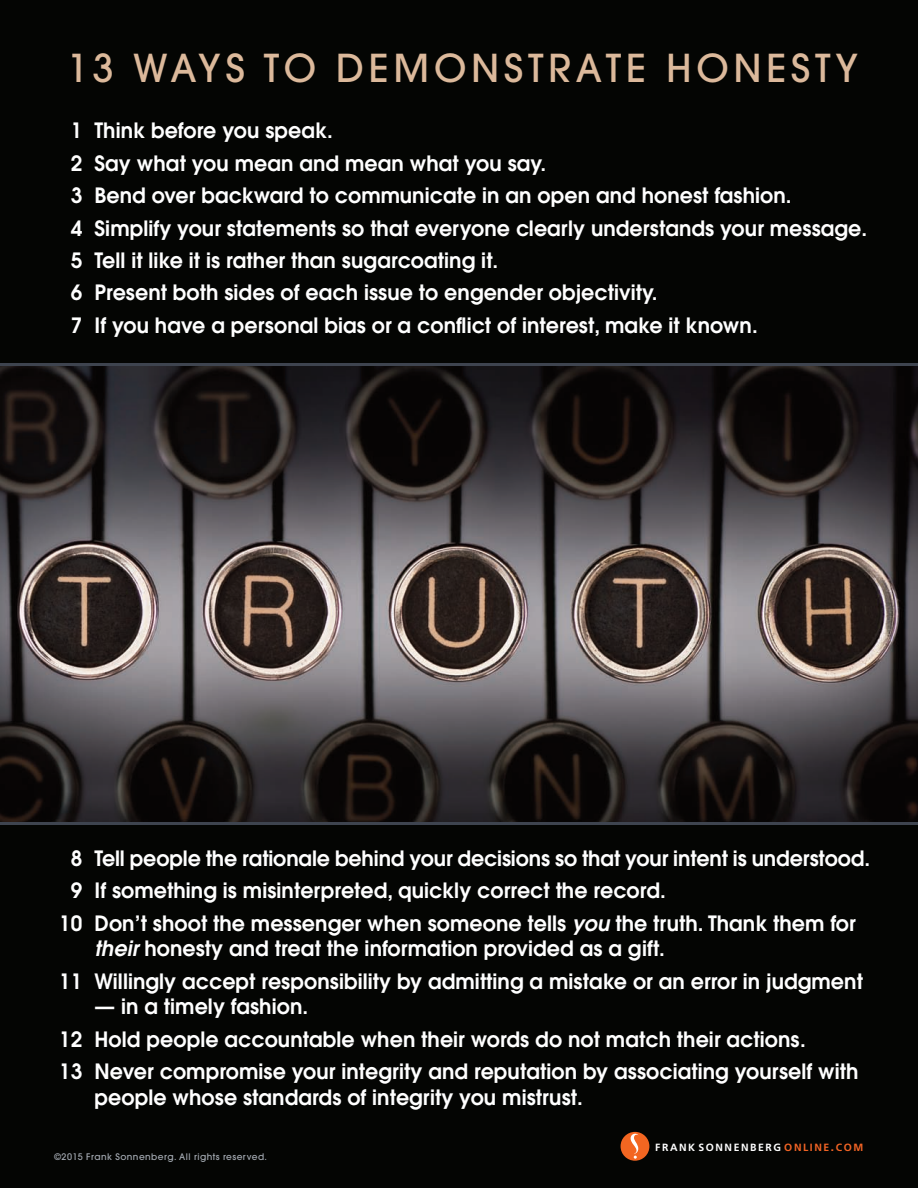
<style>
.page{position:relative;width:918px;height:1188px;background:#fff}
.page>*{position:absolute;margin:0;border:0;box-sizing:border-box;transform-origin:0 0}
.t1{font:500 38.25px "Avant Garde";letter-spacing:.125em;color:#dcb99b}
.t2{font:600 21px/32.4px "Avant Garde";letter-spacing:.005em;color:#fff}
.t3{font:700 10.5px "Frutiger";letter-spacing:.15em;color:#fff}
.t4{font:500 9px "Avant Garde";letter-spacing:.05em;color:#a6acb4}
.s1{font-style:italic}
.s2{color:#f26425}
.s3{font-weight:900;color:#f26425}
</style>
<div class="page">
<img style="left:0;top:366px;width:918px;height:456px">
<div style="left:0;top:0;width:918px;height:365px;background:#040503"></div>
<div style="left:0;top:824px;width:918px;height:364px;background:#040503"></div>
<div style="left:621px;top:1132px;width:28px;height:29px;background:#f36621;border-radius:50%"></div>
<svg style="left:631px;top:1134px;width:7px;height:25px"></svg>
<hr style="left:0;top:363px;width:918px;height:3px;background:#3e444f">
<hr style="left:0;top:822px;width:918px;height:3px;background:#3e444f">
<h1 class="t1" style="left:67px;top:53px;width:793px">13 WAYS TO DEMONSTRATE HONESTY</h1>
<p class="t2" style="left:71px;top:116px;width:798px">1 Think before you speak.<br>2 Say what you mean and mean what you say.<br>3 Bend over backward to communicate in an open and honest fashion.<br>4 Simplify your statements so that everyone clearly understands your message.<br>5 Tell it like it is rather than sugarcoating it.<br>6 Present both sides of each issue to engender objectivity.<br>7 If you have a personal bias or a conflict of interest, make it known.</p>
<p class="t2" style="left:71px;top:844px;width:801px">8 Tell people the rationale behind your decisions so that your intent is understood.</p>
<p class="t2" style="left:71px;top:876px;width:597px">9 If something is misinterpreted, quickly correct the record.</p>
<p class="t2" style="left:59px;top:909px;width:798px">10 Don’t shoot the messenger when someone tells <span class="s1">you</span> the truth. Thank them for</p>
<p class="t2" style="left:59px;top:934px;width:805px;text-indent:35px"><span class="s1">their</span> honesty and treat the information provided as a gift.<br>11 Willingly accept responsibility by admitting a mistake or an error in judgment</p>
<p class="t2" style="left:59px;top:992px;width:801px;text-indent:35px">— in a timely fashion.<br>12 Hold people accountable when their words do not match their actions.<br>13 Never compromise your integrity and reputation by associating yourself with</p>
<p class="t2" style="left:95px;top:1082px;width:490px">people whose standards of integrity you mistrust.</p>
<p class="t4" style="left:54px;top:1153px;width:215px">©2015 Frank Sonnenberg. All rights reserved.</p>
<p class="t3" style="left:655px;top:1143px;width:209px">FRANK SONNENBERG <span class="s2">ONLINE</span><span class="s3">.</span><span class="s2">COM</span></p>
</div>
